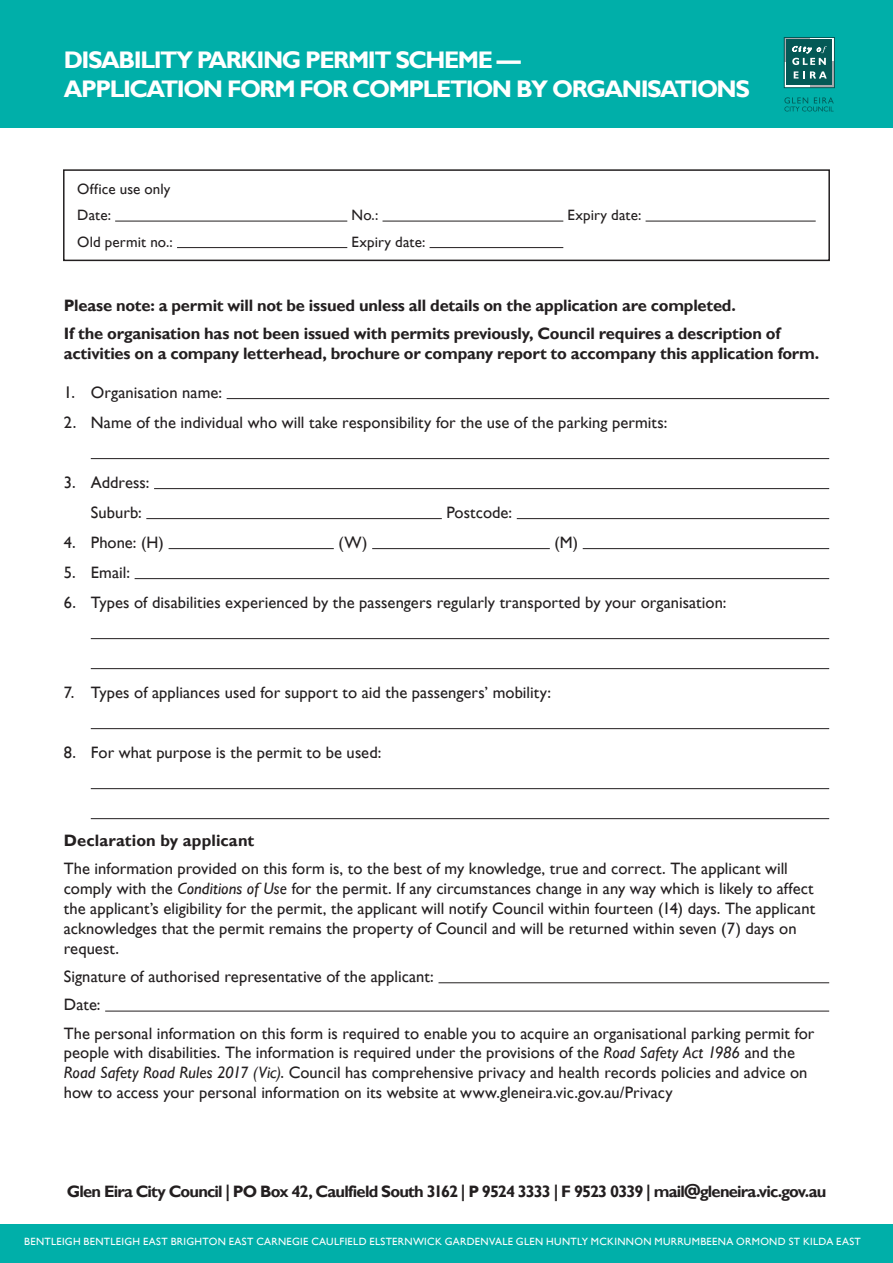
<style>
.page{position:relative;width:893px;height:1263px;background:#fff}
.page>*{position:absolute;margin:0;border:0;box-sizing:border-box;transform-origin:0 0}
.t1{font:700 24px/28.8px "Gill Sans";letter-spacing:-.06em;color:#fff}
.t2{font:16.5px/19.8px "Gill Sans";letter-spacing:.005em;color:#231f20}
.t3{font:700 16.5px/28.3px "Gill Sans";letter-spacing:-.015em;color:#231f20}
.t4{font:700 16.5px "Gill Sans";letter-spacing:-.05em;color:#231f20}
.t5{font:700 16.5px "Gill Sans";letter-spacing:.01em;color:#231f20}
.t6{font:15px/26.5px "Gill Sans";letter-spacing:.01em;color:#231f20}
.t7{font:10.5px "Gill Sans";letter-spacing:.03em;color:#fff}
.s1{font-style:italic}
</style>
<div class="page">
<div style="left:0;top:0;width:893px;height:128px;background:#00afa9"></div>
<svg style="left:784px;top:97px;width:50px;height:14px"></svg>
<svg style="left:786px;top:62px;width:24px;height:24px"></svg>
<svg style="left:809px;top:39px;width:24px;height:23px"></svg>
<div style="left:784px;top:37px;width:25px;height:25px;background:#045956"></div>
<div style="left:810px;top:62px;width:25px;height:26px;background:#a8a9ad"></div>
<div style="left:787px;top:40px;width:45px;height:45px;background:#045956"></div>
<svg style="left:794px;top:71px;width:33px;height:8px"></svg>
<svg style="left:792px;top:46px;width:35px;height:19px"></svg>
<div style="left:784px;top:37px;width:51px;height:51px;border:1px solid #045956"></div>
<div style="left:0;top:1224px;width:893px;height:39px;background:#00afa9"></div>
<hr style="left:227px;top:398px;width:602px;height:1px;background:#231f20">
<hr style="left:91px;top:458px;width:738px;height:1px;background:#231f20">
<hr style="left:154px;top:488px;width:675px;height:1px;background:#231f20">
<hr style="left:146px;top:518px;width:296px;height:1px;background:#231f20">
<hr style="left:517px;top:518px;width:312px;height:1px;background:#231f20">
<hr style="left:169px;top:548px;width:165px;height:1px;background:#231f20">
<hr style="left:372px;top:548px;width:178px;height:1px;background:#231f20">
<hr style="left:583px;top:548px;width:246px;height:1px;background:#231f20">
<hr style="left:135px;top:578px;width:694px;height:1px;background:#231f20">
<hr style="left:91px;top:638px;width:738px;height:1px;background:#231f20">
<hr style="left:91px;top:668px;width:738px;height:1px;background:#231f20">
<hr style="left:91px;top:728px;width:738px;height:1px;background:#231f20">
<hr style="left:91px;top:788px;width:738px;height:1px;background:#231f20">
<hr style="left:91px;top:818px;width:738px;height:1px;background:#231f20">
<hr style="left:438px;top:982px;width:391px;height:1px;background:#231f20">
<hr style="left:105px;top:1011px;width:724px;height:1px;background:#231f20">
<hr style="left:115px;top:221px;width:232px;height:1px;background:#231f20">
<hr style="left:382px;top:221px;width:181px;height:1px;background:#231f20">
<hr style="left:646px;top:221px;width:170px;height:1px;background:#231f20">
<hr style="left:177px;top:247px;width:170px;height:1px;background:#231f20">
<hr style="left:430px;top:247px;width:133px;height:1px;background:#231f20">
<div style="left:63px;top:169px;width:767px;height:92px;border:2px solid #231f20"></div>
<h1 class="t1" style="left:64px;top:46px;width:688px">DISABILITY PARKING PERMIT SCHEME —<br>APPLICATION FORM FOR COMPLETION BY ORGANISATIONS</h1>
<p class="t6" style="left:77px;top:176px;width:95px">Office use only<br>Date:</p>
<p class="t6" style="left:351px;top:202px;width:28px">No.:</p>
<p class="t6" style="left:567px;top:202px;width:75px">Expiry date:</p>
<p class="t6" style="left:77px;top:229px;width:97px">Old permit no.:</p>
<p class="t6" style="left:351px;top:229px;width:75px">Expiry date:</p>
<p class="t3" style="left:64px;top:291px;width:718px">Please note: a permit will not be issued unless all details on the application are completed.<br>If the organisation has not been issued with permits previously, Council requires a description of</p>
<p class="t3" style="left:64px;top:340px;width:757px">activities on a company letterhead, brochure or company report to accompany this application form.</p>
<p class="t2" style="left:64px;top:382px;width:160px">1. Organisation name:</p>
<p class="t2" style="left:64px;top:412px;width:605px">2. Name of the individual who will take responsibility for the use of the parking permits:</p>
<p class="t2" style="left:91px;top:467px;width:60px;line-height:30px;text-indent:-27px">3. Address:<br>Suburb:</p>
<p class="t2" style="left:446px;top:502px;width:67px">Postcode:</p>
<p class="t2" style="left:64px;top:532px;width:102px">4. Phone: (H)</p>
<p class="t2" style="left:338px;top:532px;width:31px">(W)</p>
<p class="t2" style="left:554px;top:532px;width:25px">(M)</p>
<p class="t2" style="left:64px;top:562px;width:68px">5. Email:</p>
<p class="t2" style="left:64px;top:592px;width:664px">6. Types of disabilities experienced by the passengers regularly transported by your organisation:</p>
<p class="t2" style="left:64px;top:682px;width:489px">7. Types of appliances used for support to aid the passengers’ mobility:</p>
<p class="t2" style="left:64px;top:742px;width:319px">8. For what purpose is the permit to be used:</p>
<p class="t5" style="left:64px;top:831px;width:192px">Declaration by applicant</p>
<p class="t2" style="left:64px;top:859px;width:753px">The information provided on this form is, to the best of my knowledge, true and correct. The applicant will comply with the <span class="s1">Conditions of Use</span> for the permit. If any circumstances change in any way which is likely to affect the applicant’s eligibility for the permit, the applicant will notify Council within fourteen (14) days. The applicant acknowledges that the permit remains the property of Council and will be returned within seven (7) days on request.</p>
<p class="t2" style="left:64px;top:962px;width:752px;line-height:28.3px">Signature of authorised representative of the applicant:<br>Date:<br>The personal information on this form is required to enable you to acquire an organisational parking permit for</p>
<p class="t2" style="left:64px;top:1043px;width:745px">people with disabilities. The information is required under the provisions of the <span class="s1">Road Safety Act 1986</span> and the<br><span class="s1">Road Safety Road Rules 2017 (Vic)</span>. Council has comprehensive privacy and health records policies and advice on how to access your personal information on its website at www.gleneira.vic.gov.au/Privacy</p>
<p class="t4" style="left:67px;top:1182px;width:761px">Glen Eira City Council | PO Box 42, Caulfield South 3162 | P 9524 3333 | F 9523 0339 | mail@gleneira.vic.gov.au</p>
<p class="t7" style="left:24px;top:1235px;width:838px">BENTLEIGH BENTLEIGH EAST BRIGHTON EAST CARNEGIE CAULFIELD ELSTERNWICK GARDENVALE GLEN HUNTLY MCKINNON MURRUMBEENA ORMOND ST KILDA EAST</p>
</div>
